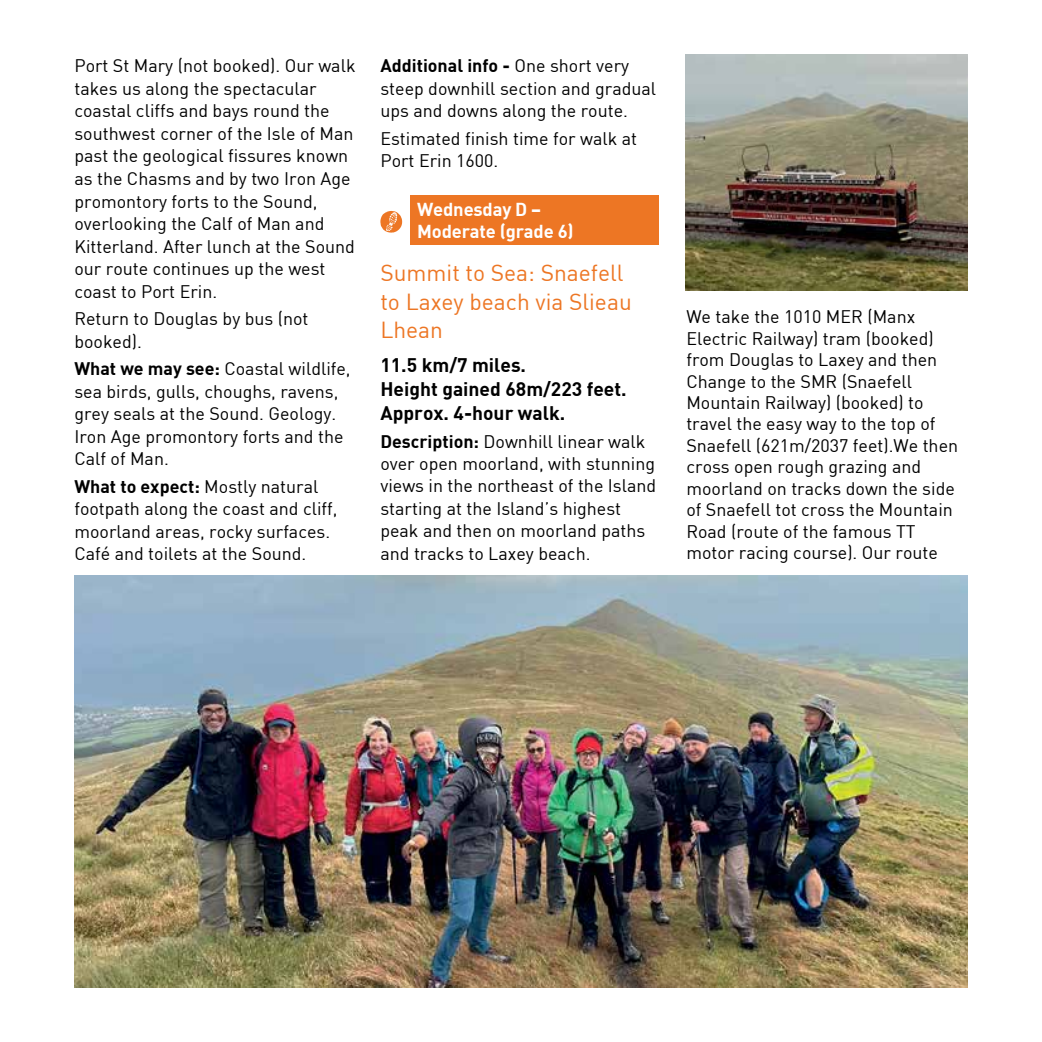
<style>
.page{position:relative;width:1042px;height:1042px;background:#fff}
.page>*{position:absolute;margin:0;border:0;box-sizing:border-box;transform-origin:0 0}
.t1{font:22.75px/28.3px "DIN";color:#ed7624}
.t2{font:700 19.25px/24.2px "DIN";color:#000}
.t3{font:700 18.38px/22.1px "DIN";letter-spacing:-.01em;color:#fff}
.t4{font:17.85px/22.6px "DIN";color:#000}
.s1{font-weight:700}
</style>
<div class="page">
<div style="left:410px;top:195px;width:248px;height:50px;background:#ed7624"></div>
<svg style="left:380px;top:211px;width:22px;height:22px"></svg>
<img style="left:685px;top:55px;width:283px;height:236px">
<img style="left:74px;top:575px;width:893px;height:412px">
<p class="t4" style="left:74px;top:54px;width:283px">Port St Mary (not booked). Our walk takes us along the spectacular coastal cliffs and bays round the southwest corner of the Isle of Man past the geological fissures known as the Chasms and by two Iron Age promontory forts to the Sound, overlooking the Calf of Man and<br>Kitterland. After lunch at the Sound our route continues up the west coast to Port Erin.</p>
<p class="t4" style="left:74px;top:307px;width:236px">Return to Douglas by bus (not booked).</p>
<p class="t4" style="left:74px;top:357px;width:278px"><span class="s1">What we may see:</span> Coastal wildlife, sea birds, gulls, choughs, ravens, grey seals at the Sound. Geology.<br>Iron Age promontory forts and the<br>Calf of Man.</p>
<p class="t4" style="left:74px;top:474px;width:265px"><span class="s1">What to expect:</span> Mostly natural footpath along the coast and cliff, moorland areas, rocky surfaces.<br>Café and toilets at the Sound.</p>
<p class="t4" style="left:380px;top:54px;width:277px"><span class="s1">Additional info -</span> One short very steep downhill section and gradual ups and downs along the route.</p>
<p class="t4" style="left:380px;top:127px;width:258px">Estimated finish time for walk at<br>Port Erin 1600.</p>
<p class="t3" style="left:417px;top:197px;width:158px">Wednesday D –<br>Moderate (grade 6)</p>
<p class="t1" style="left:380px;top:258px;width:253px">Summit to Sea: Snaefell to Laxey beach via Slieau<br>Lhean</p>
<p class="t2" style="left:380px;top:352px;width:248px">11.5 km/7 miles.<br>Height gained 68m/223 feet.<br>Approx. 4-hour walk.</p>
<p class="t4" style="left:380px;top:429px;width:277px"><span class="s1">Description:</span> Downhill linear walk over open moorland, with stunning views in the northeast of the Island starting at the Island’s highest peak and then on moorland paths and tracks to Laxey beach.</p>
<p class="t4" style="left:686px;top:306px;width:273px;line-height:21.3px">We take the 1010 MER (Manx<br>Electric Railway) tram (booked) from Douglas to Laxey and then<br>Change to the SMR (Snaefell<br>Mountain Railway) (booked) to travel the easy way to the top of<br>Snaefell (621m/2037 feet).We then cross open rough grazing and moorland on tracks down the side of Snaefell tot cross the Mountain<br>Road (route of the famous TT motor racing course). Our route</p>
</div>
